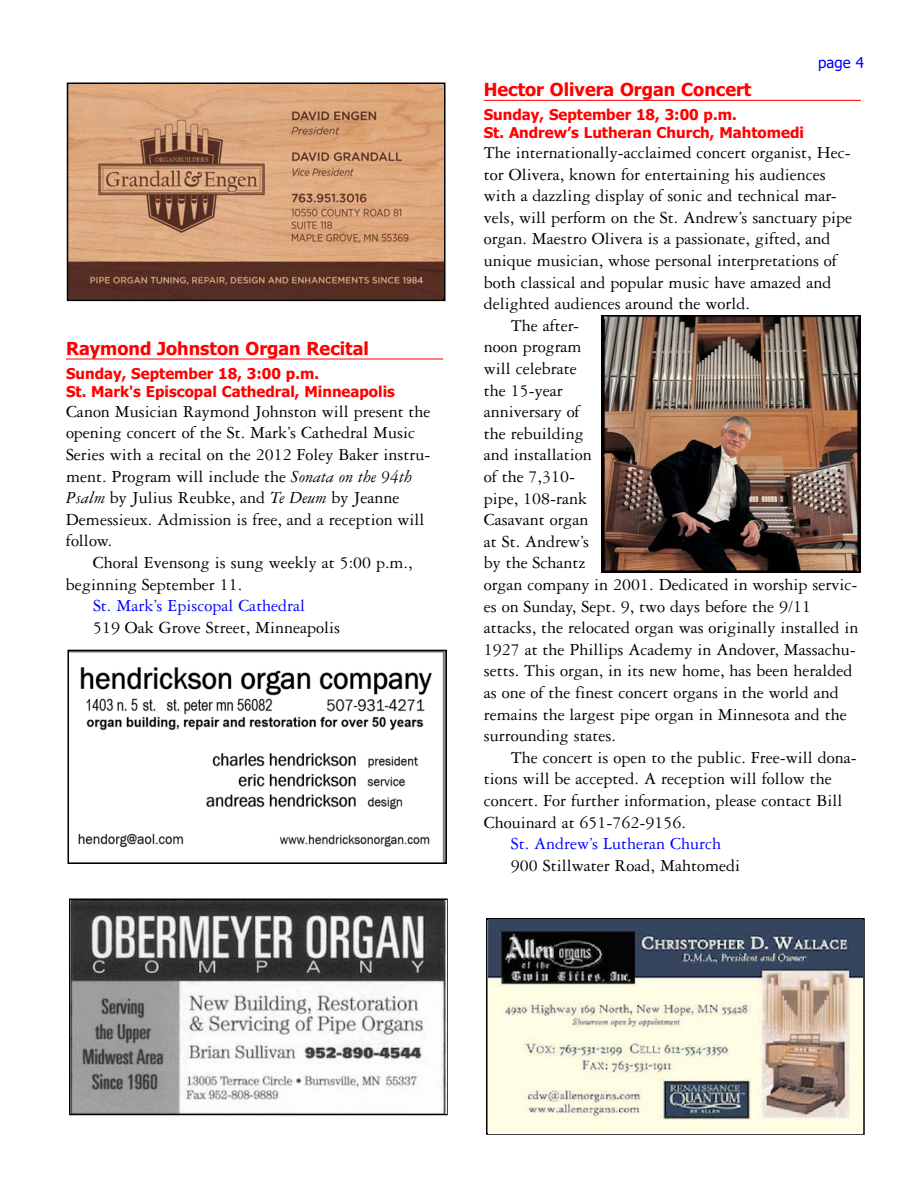
<style>
.page{position:relative;width:918px;height:1188px;background:#fff}
.page>*{position:absolute;margin:0;border:0;box-sizing:border-box;transform-origin:0 0}
.t1{font:18px/21.6px "Garamond Three";color:#000}
.t2{font:700 18px "Tahoma";color:#f00}
.t3{font:18px "Garamond Three";color:#00f}
.t4{font:700 15px/18px "Tahoma";color:#f00}
.t5{font:15px "Tahoma";color:#00f}
.s1{font-style:italic}
</style>
<div class="page">
<hr style="left:66px;top:359px;width:377px;height:1px;background:#f00">
<hr style="left:484px;top:100px;width:377px;height:1px;background:#f00">
<img style="left:70px;top:85px;width:373px;height:213px">
<div style="left:67px;top:82px;width:379px;height:219px;border:2px solid #000"></div>
<img style="left:601px;top:316px;width:259px;height:256px">
<div style="left:486px;top:918px;width:379px;height:217px;border:2px solid #000"></div>
<img style="left:488px;top:920px;width:374px;height:213px">
<svg style="left:67px;top:649px;width:381px;height:467px"></svg>
<img style="left:71px;top:900px;width:375px;height:214px">
<p class="t2" style="left:66px;top:341px;width:304px">Raymond Johnston Organ Recital</p>
<p class="t4" style="left:66px;top:366px;width:330px">Sunday, September 18, 3:00 p.m.<br>St. Mark's Episcopal Cathedral, Minneapolis</p>
<p class="t1" style="left:66px;top:402px;width:366px">Canon Musician Raymond Johnston will present the opening concert of the St. Mark’s Cathedral Music Series with a recital on the 2012 Foley Baker instru&shy;ment. Program will include the <span class="s1">Sonata on the 94th Psalm</span> by Julius Reubke, and <span class="s1">Te Deum</span> by Jeanne Demessieux. Admission is free, and a reception will follow.</p>
<p class="t1" style="left:66px;top:553px;width:348px;text-indent:27px">Choral Evensong is sung weekly at 5:00 p.m., beginning September 11.</p>
<p class="t3" style="left:93px;top:599px;width:214px">St. Mark’s Episcopal Cathedral</p>
<p class="t1" style="left:93px;top:618px;width:249px">519 Oak Grove Street, Minneapolis</p>
<p class="t5" style="left:818px;top:55px;width:47px">page 4</p>
<p class="t2" style="left:484px;top:83px;width:269px">Hector Olivera Organ Concert</p>
<p class="t4" style="left:484px;top:107px;width:322px">Sunday, September 18, 3:00 p.m.<br>St. Andrew’s Lutheran Church, Mahtomedi</p>
<p class="t1" style="left:484px;top:143px;width:368px">The internationally-acclaimed concert organist, Hec-</p>
<p class="t1" style="left:484px;top:165px;width:344px">tor Olivera, known for entertaining his audiences</p>
<p class="t1" style="left:484px;top:187px;width:354px">with a dazzling display of sonic and technical mar-</p>
<p class="t1" style="left:484px;top:208px;width:370px">vels, will perform on the St. Andrew’s sanctuary pipe</p>
<p class="t1" style="left:484px;top:230px;width:348px">organ. Maestro Olivera is a passionate, gifted, and</p>
<p class="t1" style="left:484px;top:251px;width:355px">unique musician, whose personal interpretations of</p>
<p class="t1" style="left:484px;top:273px;width:349px">both classical and popular music have amazed and</p>
<p class="t1" style="left:484px;top:295px;width:268px">delighted audiences around the world.</p>
<p class="t1" style="left:511px;top:316px;width:70px">The after-</p>
<p class="t1" style="left:484px;top:338px;width:99px">noon program</p>
<p class="t1" style="left:484px;top:359px;width:94px">will celebrate</p>
<p class="t1" style="left:484px;top:381px;width:80px">the 15-year</p>
<p class="t1" style="left:484px;top:403px;width:97px">anniversary of</p>
<p class="t1" style="left:484px;top:424px;width:101px">the rebuilding</p>
<p class="t1" style="left:484px;top:446px;width:109px">and installation</p>
<p class="t1" style="left:484px;top:467px;width:93px">of the 7,310-</p>
<p class="t1" style="left:484px;top:489px;width:105px">pipe, 108-rank</p>
<p class="t1" style="left:484px;top:511px;width:106px">Casavant organ</p>
<p class="t1" style="left:484px;top:532px;width:107px">at St. Andrew’s</p>
<p class="t1" style="left:484px;top:554px;width:103px">by the Schantz</p>
<p class="t1" style="left:484px;top:575px;width:375px">organ company in 2001. Dedicated in worship servic-</p>
<p class="t1" style="left:484px;top:597px;width:329px">es on Sunday, Sept. 9, two days before the 9/11</p>
<p class="t1" style="left:484px;top:619px;width:376px">attacks, the relocated organ was originally installed in</p>
<p class="t1" style="left:484px;top:640px;width:374px">1927 at the Phillips Academy in Andover, Massachu-</p>
<p class="t1" style="left:484px;top:662px;width:370px">setts. This organ, in its new home, has been heralded</p>
<p class="t1" style="left:484px;top:683px;width:357px">as one of the finest concert organs in the world and</p>
<p class="t1" style="left:484px;top:705px;width:364px">remains the largest pipe organ in Minnesota and the</p>
<p class="t1" style="left:484px;top:727px;width:134px">surrounding states.</p>
<p class="t1" style="left:511px;top:748px;width:348px">The concert is open to the public. Free-will dona-</p>
<p class="t1" style="left:484px;top:770px;width:350px">tions will be accepted. A reception will follow the</p>
<p class="t1" style="left:484px;top:791px;width:360px">concert. For further information, please contact Bill</p>
<p class="t1" style="left:484px;top:813px;width:204px">Chouinard at 651-762-9156.</p>
<p class="t3" style="left:511px;top:837px;width:212px">St. Andrew’s Lutheran Church</p>
<p class="t1" style="left:511px;top:856px;width:231px">900 Stillwater Road, Mahtomedi</p>
</div>
